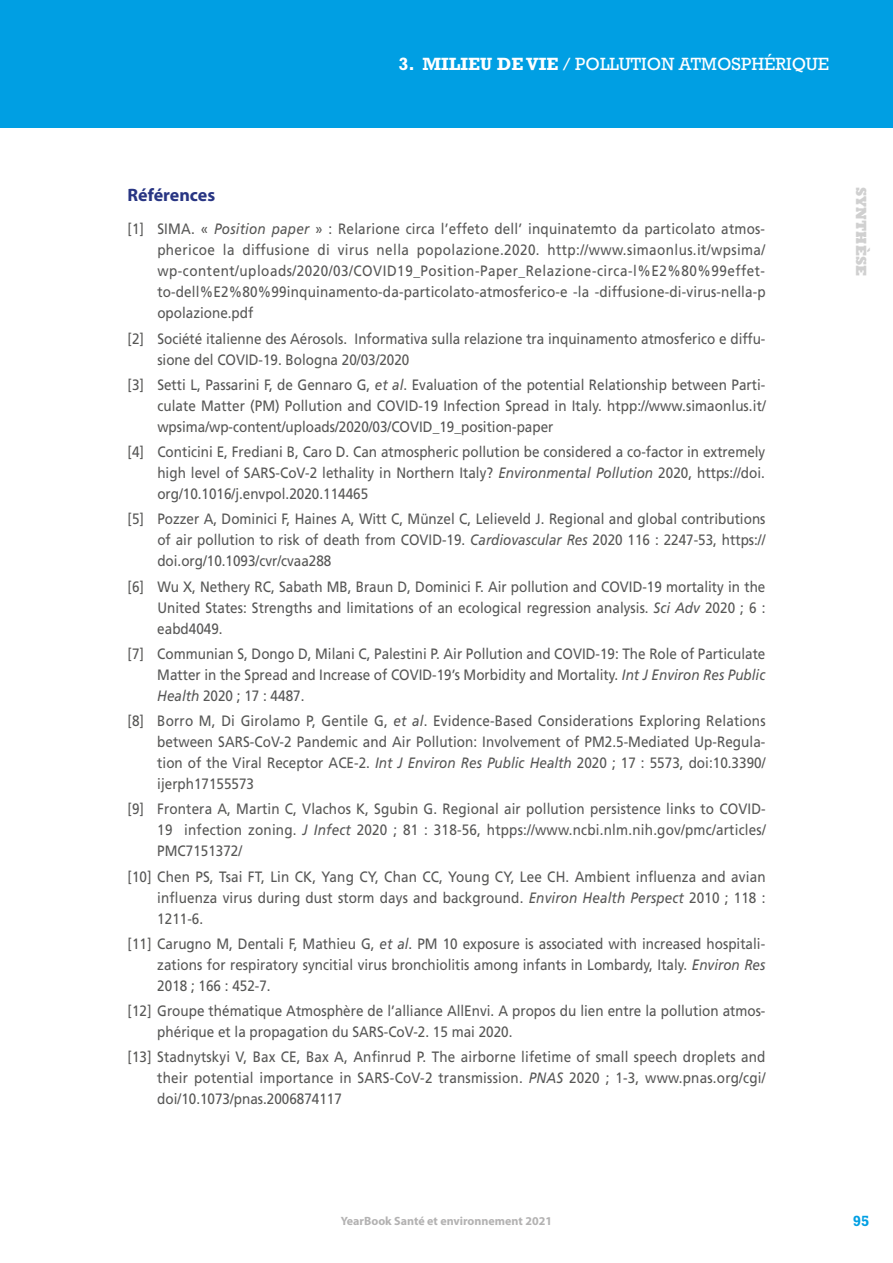
<style>
.page{position:relative;width:893px;height:1263px;background:#fff}
.page>*{position:absolute;margin:0;border:0;box-sizing:border-box;transform-origin:0 0}
.t1{font:18px "Rockwell Std";color:#fff}
.t2{font:700 18px "Myriad Pro";color:#283583}
.t3{font:15px/21px "Frutiger LT Std";color:#575756;text-align:justify;scale:.9 1}
.t4{font:800 15px "Rockwell Std";color:#d0d0d0}
.t5{font:700 15px "Rockwell Std";color:#009fe3}
.t6{font:700 12px "Myriad Pro";color:#b3b2b2}
.s1{font-weight:700}
.s2{font-style:italic}
</style>
<div class="page">
<div style="left:0;top:0;width:893px;height:128px;background:#009fe3"></div>
<p class="t1" style="left:399px;top:53px;width:432px"><span class="s1">3. MILIEU DE VIE</span> / POLLUTION ATMOSPHÉRIQUE</p>
<p class="t2" style="left:128px;top:183px;width:89px">Références</p>
<p class="t3" style="left:157px;top:219px;width:678px;text-indent:-30px">[1] SIMA. « <span class="s2">Position paper</span> » : Relarione circa l’effeto dell’ inquinatemto da particolato atmos&shy;phericoe la diffusione di virus nella popolazione.2020. http://www.simaonlus.it/wpsima/ wp-content/uploads/2020/03/COVID19_Position-Paper_Relazione-circa-l%E2%80%99effet&shy;to-dell%E2%80%99inquinamento-da-particolato-atmosferico-e -la -diffusione-di-virus-nella-p opolazione.pdf</p>
<p class="t3" style="left:157px;top:328px;width:677px;text-indent:-30px">[2] Société italienne des Aérosols. Informativa sulla relazione tra inquinamento atmosferico e diffu&shy;sione del COVID-19. Bologna 20/03/2020</p>
<p class="t3" style="left:157px;top:374px;width:677px;text-indent:-30px">[3] Setti L, Passarini F, de Gennaro G, <span class="s2">et al</span>. Evaluation of the potential Relationship between Parti&shy;culate Matter (PM) Pollution and COVID-19 Infection Spread in Italy. htpp://www.simaonlus.it/ wpsima/wp-content/uploads/2020/03/COVID_19_position-paper</p>
<p class="t3" style="left:157px;top:441px;width:677px;text-indent:-30px">[4] Conticini E, Frediani B, Caro D. Can atmospheric pollution be considered a co-factor in extremely high level of SARS-CoV-2 lethality in Northern Italy? <span class="s2">Environmental Pollution</span> 2020, https://doi. org/10.1016/j.envpol.2020.114465</p>
<p class="t3" style="left:157px;top:509px;width:677px;text-indent:-30px">[5] Pozzer A, Dominici F, Haines A, Witt C, Münzel C, Lelieveld J. Regional and global contributions of air pollution to risk of death from COVID-19. <span class="s2">Cardiovascular Res</span> 2020 116 : 2247-53, https:// doi.org/10.1093/cvr/cvaa288</p>
<p class="t3" style="left:157px;top:576px;width:677px;text-indent:-30px">[6] Wu X, Nethery RC, Sabath MB, Braun D, Dominici F. Air pollution and COVID-19 mortality in the United States: Strengths and limitations of an ecological regression analysis. <span class="s2">Sci Adv</span> 2020 ; 6 : eabd4049.</p>
<p class="t3" style="left:157px;top:643px;width:677px;text-indent:-30px">[7] Communian S, Dongo D, Milani C, Palestini P. Air Pollution and COVID-19: The Role of Particulate Matter in the Spread and Increase of COVID-19’s Morbidity and Mortality. <span class="s2">Int J Environ Res Public Health</span> 2020 ; 17 : 4487.</p>
<p class="t3" style="left:157px;top:710px;width:677px;text-indent:-30px">[8] Borro M, Di Girolamo P, Gentile G, <span class="s2">et al</span>. Evidence-Based Considerations Exploring Relations between SARS-CoV-2 Pandemic and Air Pollution: Involvement of PM2.5-Mediated Up-Regula&shy;tion of the Viral Receptor ACE-2. <span class="s2">Int J Environ Res Public Health</span> 2020 ; 17 : 5573, doi:10.3390/ ijerph17155573</p>
<p class="t3" style="left:157px;top:799px;width:678px;text-indent:-30px">[9] Frontera A, Martin C, Vlachos K, Sgubin G. Regional air pollution persistence links to COVID-19 infection zoning. <span class="s2">J Infect</span> 2020 ; 81 : 318-56, htpps://www.ncbi.nlm.nih.gov/pmc/articles/ PMC7151372/</p>
<p class="t3" style="left:157px;top:866px;width:677px;text-indent:-30px">[10] Chen PS, Tsai FT, Lin CK, Yang CY, Chan CC, Young CY, Lee CH. Ambient influenza and avian influenza virus during dust storm days and background. <span class="s2">Environ Health Perspect</span> 2010 ; 118 :<br>1211-6.</p>
<p class="t3" style="left:157px;top:933px;width:677px;text-indent:-30px">[11] Carugno M, Dentali F, Mathieu G, <span class="s2">et al</span>. PM 10 exposure is associated with increased hospitali&shy;zations for respiratory syncitial virus bronchiolitis among infants in Lombardy, Italy. <span class="s2">Environ Res </span>2018 ; 166 : 452-7.</p>
<p class="t3" style="left:157px;top:1000px;width:677px;text-indent:-30px">[12] Groupe thématique Atmosphère de l’alliance AllEnvi. A propos du lien entre la pollution atmos&shy;phérique et la propagation du SARS-CoV-2. 15 mai 2020.</p>
<p class="t3" style="left:157px;top:1047px;width:677px;text-indent:-30px">[13] Stadnytskyi V, Bax CE, Bax A, Anfinrud P. The airborne lifetime of small speech droplets and their potential importance in SARS-CoV-2 transmission. <span class="s2">PNAS</span> 2020 ; 1-3, www.pnas.org/cgi/ doi/10.1073/pnas.2006874117</p>
<p class="t6" style="left:341px;top:1213px;width:213px">YearBook Santé et environnement 2021</p>
<p class="t4" style="left:870px;top:187px;width:91px;rotate:90deg">SYNTHÈSE</p>
<p class="t5" style="left:853px;top:1211px;width:18px">95</p>
</div>
